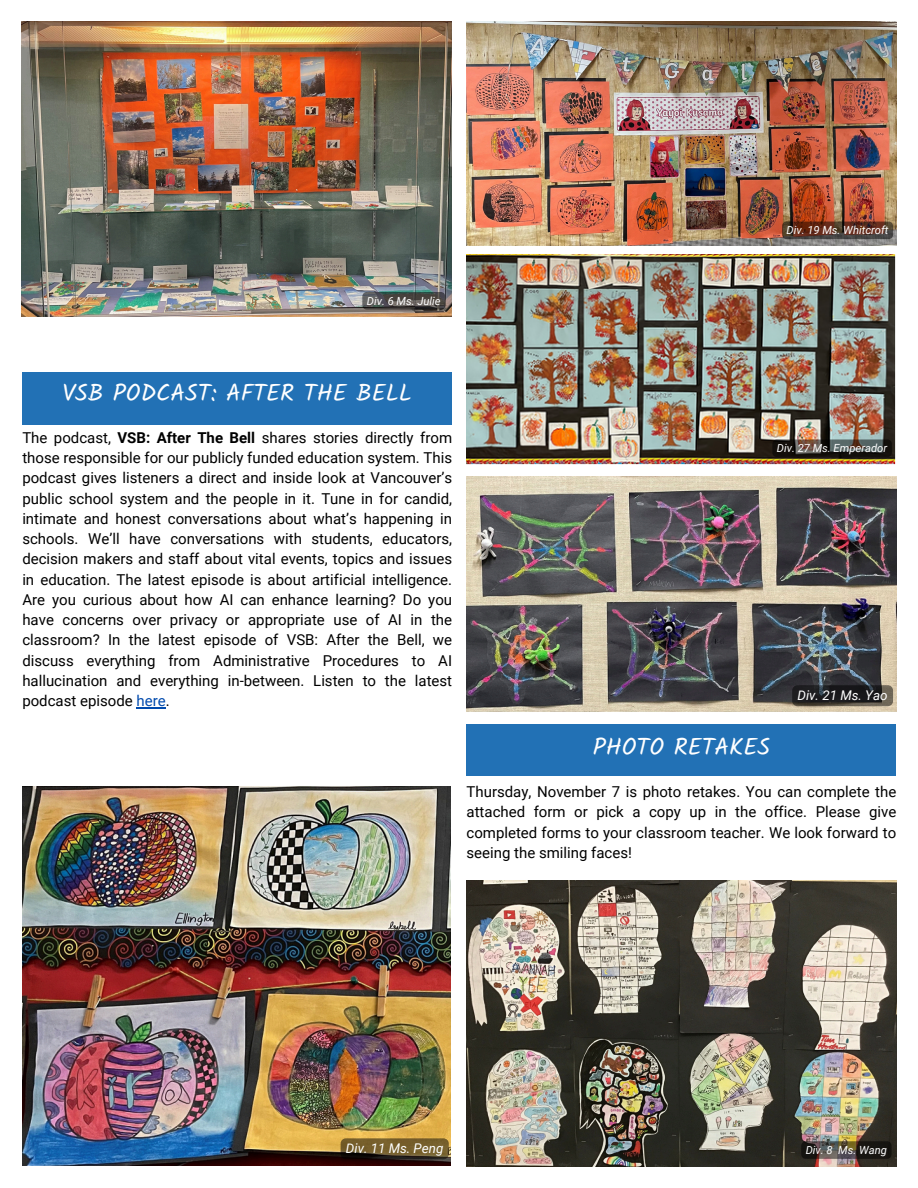
<style>
.page{position:relative;width:918px;height:1188px;background:#fff}
.page>*{position:absolute;margin:0;border:0;box-sizing:border-box;transform-origin:0 0}
.t1{font:24px "Kalam";color:#fff}
.t2{font:15px/20.2px "Roboto";color:#000;text-align:justify}
.t3{font:italic 13.35px "Roboto";color:#fff}
.t4{font:italic 11.25px "Roboto";color:#fff}
.s1{font-weight:700}
.s2{color:#004aad}
</style>
<div class="page">
<div style="left:22px;top:372px;width:430px;height:53px;background:#2271b5"></div>
<svg style="left:137px;top:707px;width:29px;height:1px"></svg>
<div style="left:467px;top:724px;width:429px;height:51px;background:#2271b5"></div>
<img style="left:22px;top:22px;width:429px;height:294px">
<img style="left:22px;top:787px;width:429px;height:379px">
<img style="left:467px;top:22px;width:429px;height:223px">
<img style="left:467px;top:880px;width:429px;height:287px">
<svg style="left:362px;top:292px;width:83px;height:18px"></svg>
<svg style="left:341px;top:1138px;width:108px;height:21px;background:#665228"></svg>
<svg style="left:782px;top:222px;width:111px;height:17px;background:#563326"></svg>
<svg style="left:801px;top:1141px;width:91px;height:18px;background:#37322c"></svg>
<img style="left:467px;top:254px;width:428px;height:211px">
<img style="left:467px;top:477px;width:429px;height:235px">
<svg style="left:792px;top:685px;width:101px;height:21px;background:#2e2c2b"></svg>
<svg style="left:772px;top:439px;width:120px;height:18px;background:#3a3732"></svg>
<p class="t4" style="left:367px;top:294px;width:75px">Div. 6 Ms. Julie</p>
<p class="t4" style="left:787px;top:224px;width:103px">Div. 19 Ms. Whitcroft</p>
<p class="t1" style="left:63px;top:379px;width:351px">VSB PODCAST: AFTER THE BELL</p>
<p class="t2" style="left:22px;top:428px;width:431px">The podcast, <span class="s1">VSB: After The Bell</span> shares stories directly from those responsible for our publicly funded education system. This podcast gives listeners a direct and inside look at Vancouver’s public school system and the people in it. Tune in for candid, intimate and honest conversations about what’s happening in schools. We’ll have conversations with students, educators, decision makers and staff about vital events, topics and issues in education. The latest episode is about artificial intelligence.<br>Are you curious about how AI can enhance learning? Do you have concerns over privacy or appropriate use of AI in the classroom? In the latest episode of VSB: After the Bell, we discuss everything from Administrative Procedures to AI hallucination and everything in-between. Listen to the latest podcast episode <span class="s2">here</span>.</p>
<p class="t4" style="left:777px;top:442px;width:112px">Div. 27 Ms. Emperador</p>
<p class="t3" style="left:798px;top:688px;width:92px">Div. 21 Ms. Yao</p>
<h1 class="t1" style="left:593px;top:733px;width:179px">PHOTO RETAKES</h1>
<h2 class="t2" style="left:467px;top:782px;width:431px">Thursday, November 7 is photo retakes. You can complete the attached form or pick a copy up in the office. Please give completed forms to your classroom teacher. We look forward to seeing the smiling faces!</h2>
<h3 class="t3" style="left:346px;top:1141px;width:99px">Div. 11 Ms. Peng</h3>
<h3 class="t4" style="left:806px;top:1143px;width:83px">Div. 8 Ms. Wang</h3>
</div>
